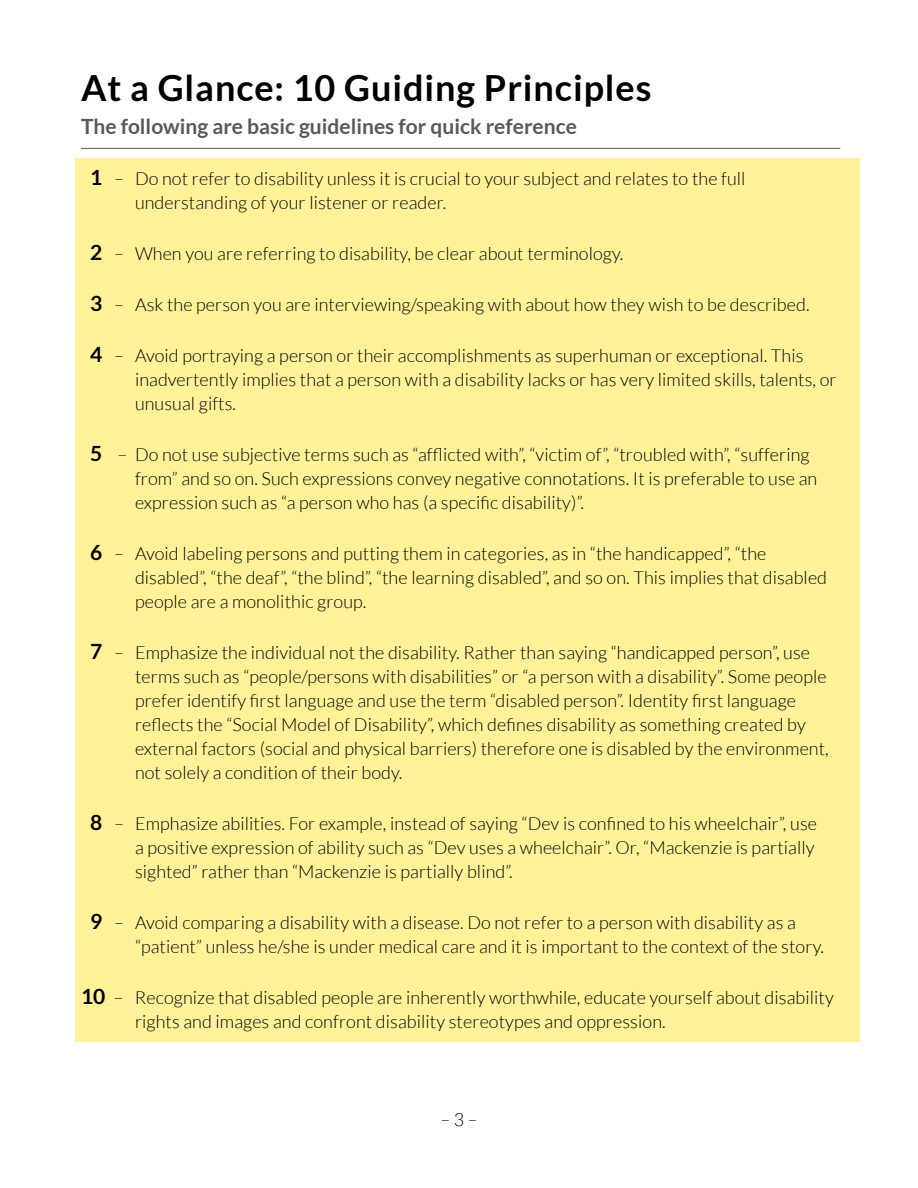
<style>
.page{position:relative;width:918px;height:1188px;background:#fff}
.page>*{position:absolute;margin:0;border:0;box-sizing:border-box;transform-origin:0 0}
.Subheads_no_spacing{font:700 36px "Lato";letter-spacing:.025em;color:#000}
.early_sub_heads_with{font:700 21px "Lato";color:#58595b}
.Top_10_list{font:300 18px/24px "Lato";letter-spacing:.005em;color:#000}
.s1{font-weight:700;font-size:21px}
</style>
<div class="page">
<div style="left:75px;top:158px;width:785px;height:884px;background:#fff299"></div>
<hr style="left:81px;top:148px;width:759px;height:1px;background:#58595b">
<p class="Subheads_no_spacing" style="left:81px;top:67px;width:572px">At a Glance: 10 Guiding Principles</p>
<p class="early_sub_heads_with" style="left:81px;top:115px;width:497px">The following are basic guidelines for quick reference</p>
<p class="Top_10_list" style="left:135px;top:167px;width:612px;text-indent:-45px"><span class="s1">1</span> – Do not refer to disability unless it is crucial to your subject and relates to the full understanding of your listener or reader.</p>
<p class="Top_10_list" style="left:90px;top:242px;width:535px"><span class="s1">2</span> – When you are referring to disability, be clear about terminology.</p>
<p class="Top_10_list" style="left:90px;top:293px;width:721px"><span class="s1">3</span> – Ask the person you are interviewing/speaking with about how they wish to be described.</p>
<p class="Top_10_list" style="left:135px;top:344px;width:703px;text-indent:-45px"><span class="s1">4</span> – Avoid portraying a person or their accomplishments as superhuman or exceptional. This inadvertently implies that a person with a disability lacks or has very limited skills, talents, or unusual gifts.</p>
<p class="Top_10_list" style="left:135px;top:443px;width:684px;text-indent:-45px"><span class="s1">5</span> – Do not use subjective terms such as “afflicted with”, “victim of”, “troubled with”, “suffering from” and so on. Such expressions convey negative connotations. It is preferable to use an expression such as “a person who has (a specific disability)”.</p>
<p class="Top_10_list" style="left:135px;top:542px;width:694px;text-indent:-45px"><span class="s1">6</span> – Avoid labeling persons and putting them in categories, as in “the handicapped”, “the disabled”, “the deaf”, “the blind”, “the learning disabled”, and so on. This implies that disabled people are a monolithic group.</p>
<p class="Top_10_list" style="left:135px;top:641px;width:695px;text-indent:-45px"><span class="s1">7</span> – Emphasize the individual not the disability. Rather than saying “handicapped person”, use terms such as “people/persons with disabilities” or “a person with a disability”. Some people prefer identify first language and use the term “disabled person”. Identity first language reflects the “Social Model of Disability”, which defines disability as something created by external factors (social and physical barriers) therefore one is disabled by the environment, not solely a condition of their body.</p>
<p class="Top_10_list" style="left:135px;top:812px;width:684px;text-indent:-45px"><span class="s1">8</span> – Emphasize abilities. For example, instead of saying “Dev is confined to his wheelchair”, use a positive expression of ability such as “Dev uses a wheelchair”. Or, “Mackenzie is partially sighted” rather than “Mackenzie is partially blind”.</p>
<p class="Top_10_list" style="left:135px;top:911px;width:690px;text-indent:-45px"><span class="s1">9</span> – Avoid comparing a disability with a disease. Do not refer to a person with disability as a “patient” unless he/she is under medical care and it is important to the context of the story.</p>
<p class="Top_10_list" style="left:135px;top:986px;width:700px;text-indent:-54px"><span class="s1">10</span> – Recognize that disabled people are inherently worthwhile, educate yourself about disability rights and images and confront disability stereotypes and oppression.</p>
<p class="Top_10_list" style="left:441px;top:1107px;width:38px">– 3 –</p>
</div>
